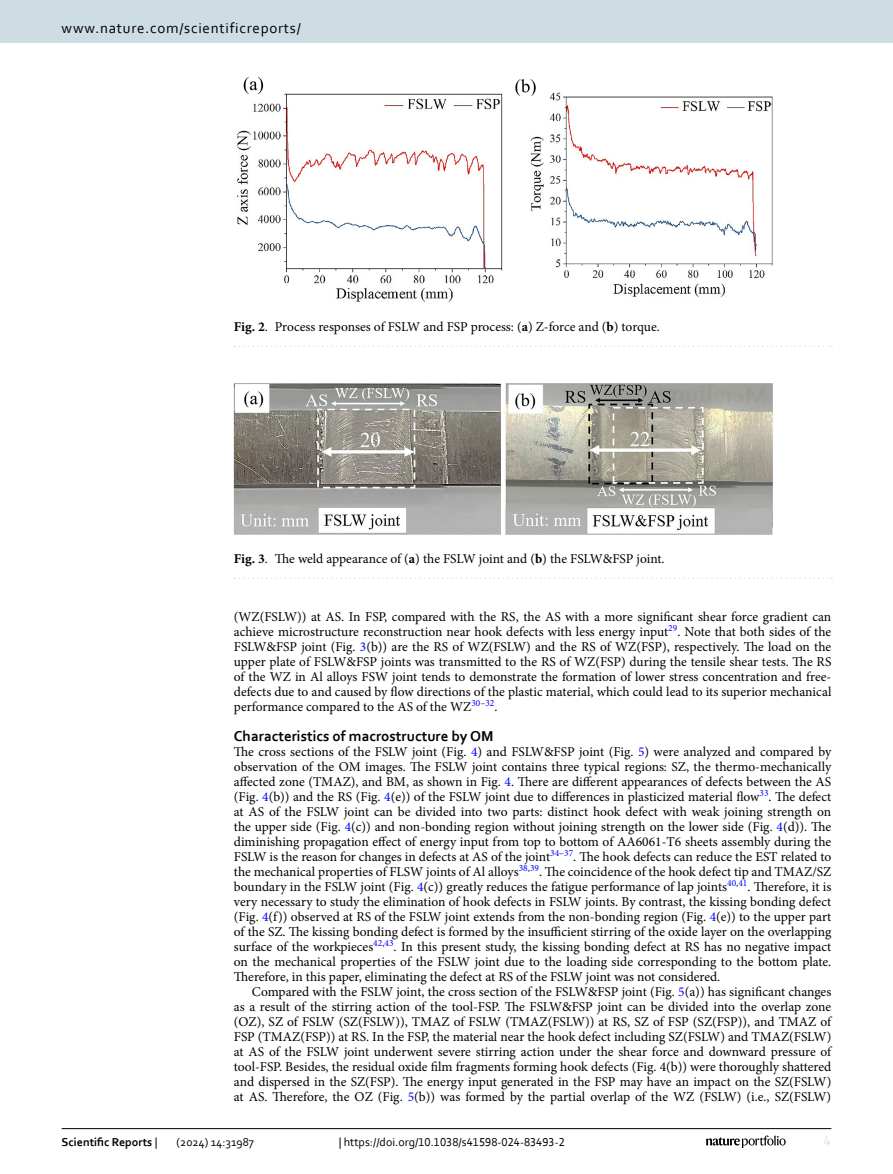
<style>
.page{position:relative;width:893px;height:1174px;background:#fff}
.page>*{position:absolute;margin:0;border:0;box-sizing:border-box;transform-origin:0 0}
.Head_2{font:700 15px "Corbel";color:#000}
.t1{font:15px "Corbel";letter-spacing:.05em;color:#000}
.t2{font:15px "Corbel";color:#d9e4eb}
.Body_Text{font:13.5px/15px "Minion Pro";color:#000;text-align:justify}
.Body_Text_Indent{font:13.5px/15px "Minion Pro";color:#000;text-align:justify}
.Figure_Caption{font:13.5px "Minion Pro";letter-spacing:-.005em;color:#000}
.t3{font:12px "Corbel";color:#000}
.t4{font:700 12px "Corbel";color:#000}
.s1{font-weight:700}
.s2{color:#00f}
.s3{font-weight:400}
</style>
<div class="page">
<img style="left:234px;top:383px;width:539px;height:152px">
<svg style="left:235px;top:577px;width:597px;height:2px"></svg>
<img style="left:236px;top:76px;width:537px;height:226px">
<svg style="left:235px;top:346px;width:597px;height:1px"></svg>
<hr style="left:62px;top:1128px;width:769px;height:1px;background:#000">
<svg style="left:706px;top:1135px;width:80px;height:12px"></svg>
<div style="left:0;top:0;width:893px;height:43px;background:#cedde4"></div>
<p class="t1" style="left:62px;top:18px;width:241px">www.nature.com/scientificreports/</p>
<p class="Figure_Caption" style="left:234px;top:318px;width:427px"><span class="s1">Fig. 2</span>. Process responses of FSLW and FSP process: (<span class="s1">a</span>) Z-force and (<span class="s1">b</span>) torque.</p>
<p class="Figure_Caption" style="left:234px;top:550px;width:432px"><span class="s1">Fig. 3</span>. The weld appearance of (<span class="s1">a</span>) the FSLW joint and (<span class="s1">b</span>) the FSLW&amp;FSP joint.</p>
<p class="Body_Text_Indent" style="left:234px;top:609px;width:599px">(WZ(FSLW)) at AS. In FSP, compared with the RS, the AS with a more significant shear force gradient can achieve microstructure reconstruction near hook defects with less energy input<sup>29</sup>. Note that both sides of the FSLW&amp;FSP joint (Fig. <span class="s2">3</span>(b)) are the RS of WZ(FSLW) and the RS of WZ(FSP), respectively. The load on the upper plate of FSLW&amp;FSP joints was transmitted to the RS of WZ(FSP) during the tensile shear tests. The RS of the WZ in Al alloys FSW joint tends to demonstrate the formation of lower stress concentration and free&shy;defects due to and caused by flow directions of the plastic material, which could lead to its superior mechanical performance compared to the AS of the WZ<sup>30</sup><sup>–</sup><sup>32</sup>.</p>
<p class="Head_2" style="left:234px;top:726px;width:261px">Characteristics of macrostructure by OM</p>
<p class="Body_Text" style="left:234px;top:744px;width:599px">The cross sections of the FSLW joint (Fig. <span class="s2">4</span>) and FSLW&amp;FSP joint (Fig. <span class="s2">5</span>) were analyzed and compared by observation of the OM images. The FSLW joint contains three typical regions: SZ, the thermo-mechanically affected zone (TMAZ), and BM, as shown in Fig. <span class="s2">4</span>. There are different appearances of defects between the AS (Fig. <span class="s2">4</span>(b)) and the RS (Fig. <span class="s2">4</span>(e)) of the FSLW joint due to differences in plasticized material flow<sup>33</sup>. The defect at AS of the FSLW joint can be divided into two parts: distinct hook defect with weak joining strength on the upper side (Fig. <span class="s2">4</span>(c)) and non-bonding region without joining strength on the lower side (Fig. <span class="s2">4</span>(d)). The diminishing propagation effect of energy input from top to bottom of AA6061-T6 sheets assembly during the FSLW is the reason for changes in defects at AS of the joint<sup>34</sup><sup>–</sup><sup>37</sup>. The hook defects can reduce the EST related to the mechanical properties of FLSW joints of Al alloys<sup>38</sup><sup>,</sup><sup>39</sup>. The coincidence of the hook defect tip and TMAZ/SZ boundary in the FSLW joint (Fig. <span class="s2">4</span>(c)) greatly reduces the fatigue performance of lap joints<sup>40</sup><sup>,</sup><sup>41</sup>. Therefore, it is very necessary to study the elimination of hook defects in FSLW joints. By contrast, the kissing bonding defect (Fig. <span class="s2">4</span>(f)) observed at RS of the FSLW joint extends from the non-bonding region (Fig. <span class="s2">4</span>(e)) to the upper part of the SZ. The kissing bonding defect is formed by the insufficient stirring of the oxide layer on the overlapping surface of the workpieces<sup>42</sup><sup>,</sup><sup>43</sup>. In this present study, the kissing bonding defect at RS has no negative impact on the mechanical properties of the FSLW joint due to the loading side corresponding to the bottom plate.<br>Therefore, in this paper, eliminating the defect at RS of the FSLW joint was not considered.</p>
<p class="Body_Text_Indent" style="left:234px;top:984px;width:599px;text-indent:18px">Compared with the FSLW joint, the cross section of the FSLW&amp;FSP joint (Fig. <span class="s2">5</span>(a)) has significant changes as a result of the stirring action of the tool-FSP. The FSLW&amp;FSP joint can be divided into the overlap zone (OZ), SZ of FSLW (SZ(FSLW)), TMAZ of FSLW (TMAZ(FSLW)) at RS, SZ of FSP (SZ(FSP)), and TMAZ of FSP (TMAZ(FSP)) at RS. In the FSP, the material near the hook defect including SZ(FSLW) and TMAZ(FSLW) at AS of the FSLW joint underwent severe stirring action under the shear force and downward pressure of tool-FSP. Besides, the residual oxide film fragments forming hook defects (Fig. 4(b)) were thoroughly shattered and dispersed in the SZ(FSP). The energy input generated in the FSP may have an impact on the SZ(FSLW) at AS. Therefore, the OZ (Fig. <span class="s2">5</span>(b)) was formed by the partial overlap of the WZ (FSLW) (i.e., SZ(FSLW)</p>
<p class="t4" style="left:62px;top:1134px;width:97px">Scientific Reports <span class="s3">|</span></p>
<p class="t3" style="left:177px;top:1134px;width:79px">(2024) 14:31987</p>
<p class="t3" style="left:339px;top:1134px;width:228px">| https://doi.org/10.1038/s41598-024-83493-2</p>
<p class="t2" style="left:824px;top:1132px;width:9px">4</p>
</div>
